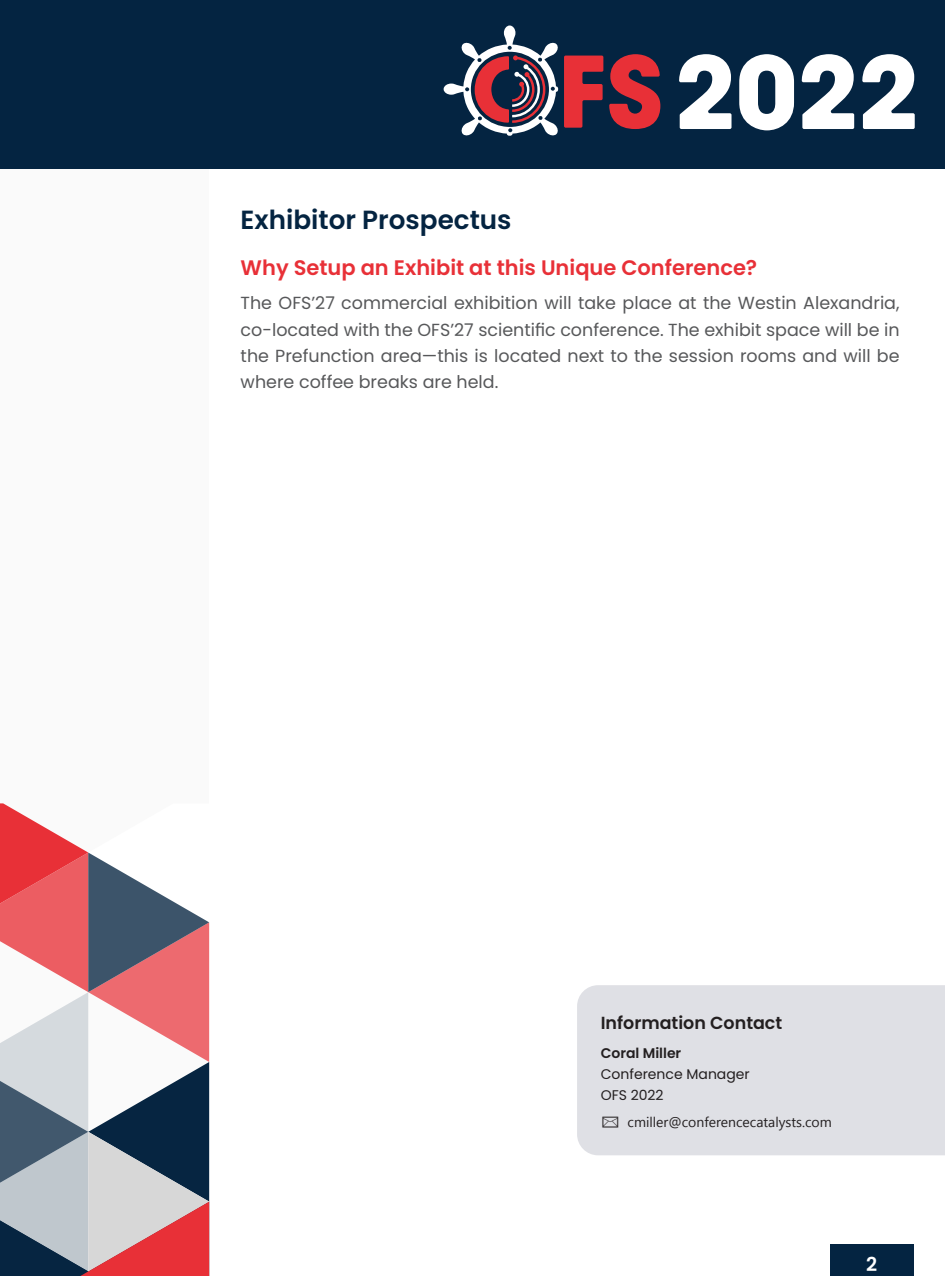
<style>
.page{position:relative;width:945px;height:1276px;background:#fff}
.page>*{position:absolute;margin:0;border:0;box-sizing:border-box;transform-origin:0 0}
.t1{font:600 26.25px "Poppins";color:#042441}
.t2{font:600 21px "Poppins";color:#e83037}
.t3{font:600 19.25px "Poppins";color:#fff}
.t4{font:17.5px/26.2px "Poppins";color:#57585a;text-align:justify}
.t5{font:600 17.5px "Poppins";color:#231f20}
.t6{font:14px/21px "Poppins";color:#231f20}
.t7{font:600 14px "Poppins";color:#231f20}
.t8{font:14px "Segoe UI Emoji";color:#231f20}
</style>
<div class="page">
<div style="left:0;top:169px;width:209px;height:1107px;background:#fafafa"></div>
<div style="left:830px;top:1244px;width:84px;height:32px;background:#042441"></div>
<svg style="left:0;top:803px;width:209px;height:473px"></svg>
<div style="left:0;top:0;width:945px;height:169px;background:#042441"></div>
<svg style="left:609px;top:54px;width:51px;height:75px"></svg>
<svg style="left:444px;top:26px;width:159px;height:110px"></svg>
<svg style="left:679px;top:54px;width:53px;height:75px"></svg>
<svg style="left:739px;top:54px;width:55px;height:76px"></svg>
<svg style="left:802px;top:54px;width:52px;height:75px"></svg>
<svg style="left:862px;top:54px;width:53px;height:75px"></svg>
<div style="left:577px;top:985px;width:368px;height:170px;background:#dfe0e5"></div>
<svg style="left:737px;top:1120px;width:25px;height:7px"></svg>
<svg style="left:769px;top:1120px;width:16px;height:10px"></svg>
<svg style="left:803px;top:1120px;width:8px;height:7px"></svg>
<svg style="left:821px;top:1120px;width:10px;height:7px"></svg>
<svg style="left:602px;top:1116px;width:16px;height:11px"></svg>
<svg style="left:628px;top:1116px;width:100px;height:12px"></svg>
<h1 class="t1" style="left:241px;top:204px;width:272px">Exhibitor Prospectus</h1>
<p class="t2" style="left:241px;top:256px;width:518px">Why Setup an Exhibit at this Unique Conference?</p>
<p class="t4" style="left:241px;top:290px;width:660px">The OFS’27 commercial exhibition will take place at the Westin Alexandria, co-located with the OFS’27 scientific conference. The exhibit space will be in the Prefunction area—this is located next to the session rooms and will be where coffee breaks are held.</p>
<p class="t5" style="left:601px;top:1012px;width:183px">Information Contact</p>
<p class="t7" style="left:601px;top:1045px;width:82px">Coral Miller</p>
<p class="t6" style="left:601px;top:1063px;width:151px">Conference Manager<br>OFS 2022</p>
<p class="t8" style="left:728px;top:1113px;width:93px">■ ▼●▲▼▲ □</p>
<p class="t3" style="left:866px;top:1252px;width:13px">2</p>
</div>
